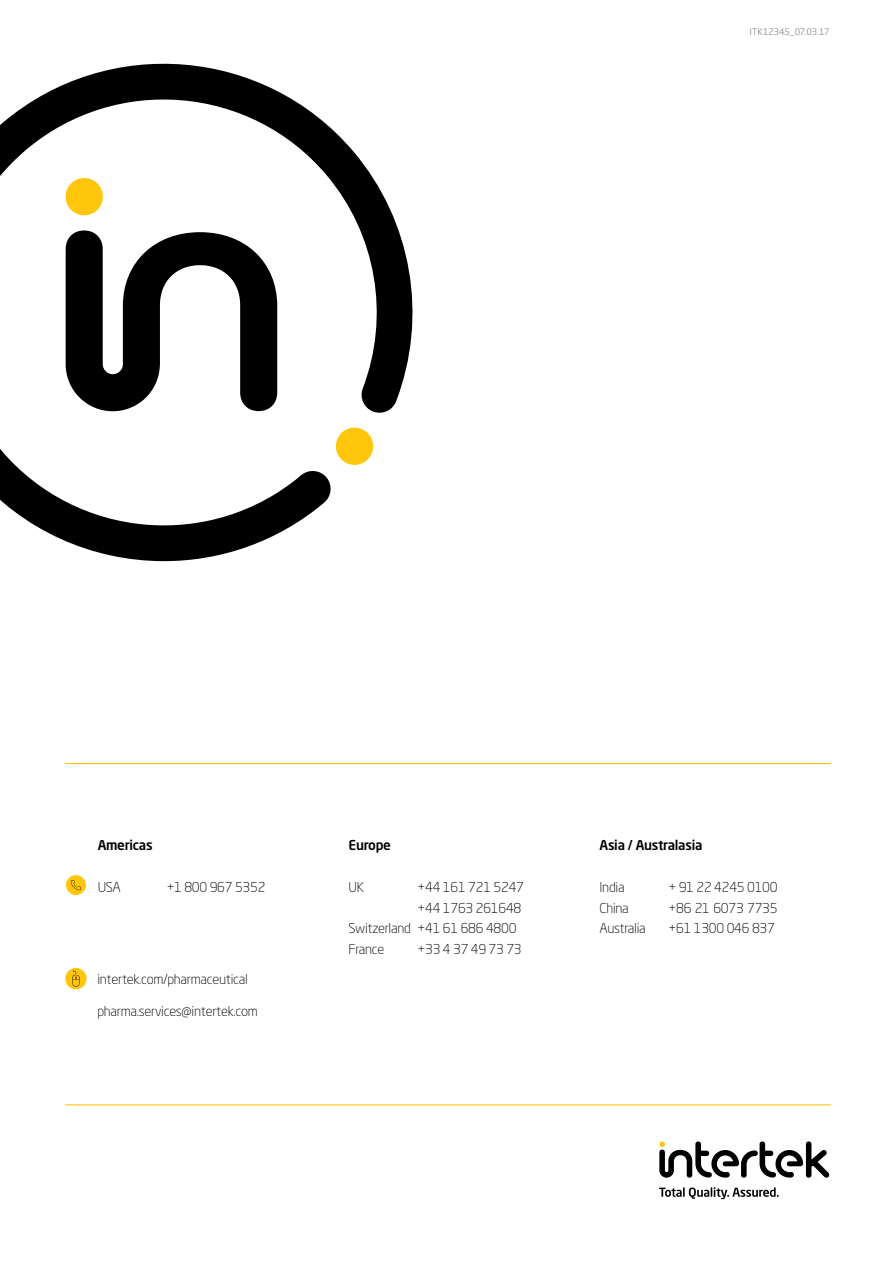
<style>
.page{position:relative;width:893px;height:1263px;background:#fff}
.page>*{position:absolute;margin:0;border:0;box-sizing:border-box;transform-origin:0 0}
.t1{font:300 13.5px/20.7px "Neo Sans Std";letter-spacing:-.02em;color:#000}
.t2{font:500 13.5px "Neo Sans Std";letter-spacing:-.02em;color:#000}
.t3{font:9px "Neo Sans Std";letter-spacing:-.01em;color:#969da2}
</style>
<div class="page">
<hr style="left:65px;top:1104px;width:766px;height:1px;background:#ffc60b">
<hr style="left:65px;top:763px;width:766px;height:1px;background:#ffc60b">
<div style="left:66px;top:875px;width:20px;height:20px;background:#ffc60b;border-radius:50%"></div>
<svg style="left:71px;top:880px;width:10px;height:10px"></svg>
<div style="left:65px;top:968px;width:22px;height:21px;background:#ffc60b;border-radius:50%"></div>
<svg style="left:72px;top:970px;width:8px;height:16px"></svg>
<svg style="left:0;top:64px;width:412px;height:497px"></svg>
<div style="left:336px;top:428px;width:37px;height:37px;background:#ffc60b;border-radius:50%"></div>
<svg style="left:659px;top:1187px;width:120px;height:12px"></svg>
<svg style="left:659px;top:1141px;width:170px;height:37px"></svg>
<p class="t3" style="left:750px;top:27px;width:81px">ITK12345_07.03.17</p>
<p class="t2" style="left:98px;top:837px;width:57px">Americas</p>
<p class="t1" style="left:98px;top:876px;width:25px">USA</p>
<p class="t1" style="left:167px;top:876px;width:100px">+1 800 967 5352</p>
<p class="t1" style="left:97px;top:968px;width:152px">intertek.com/pharmaceutical</p>
<p class="t1" style="left:97px;top:1001px;width:162px">pharma.services@intertek.com</p>
<p class="t2" style="left:349px;top:837px;width:44px">Europe</p>
<p class="t1" style="left:349px;top:876px;width:17px">UK</p>
<p class="t1" style="left:418px;top:876px;width:108px">+44 161 721 5247</p>
<p class="t1" style="left:418px;top:897px;width:105px">+44 1763 261648</p>
<p class="t1" style="left:349px;top:918px;width:169px">Switzerland +41 61 686 4800</p>
<p class="t1" style="left:349px;top:939px;width:37px">France</p>
<p class="t1" style="left:418px;top:939px;width:106px">+33 4 37 49 73 73</p>
<p class="t2" style="left:599px;top:837px;width:104px">Asia / Australasia</p>
<p class="t1" style="left:599px;top:876px;width:48px">India<br>China<br>Australia</p>
<p class="t1" style="left:668px;top:876px;width:111px;text-align:justify">+ 91 22 4245 0100 +86 21 6073 7735 +61 1300 046 837</p>
</div>
